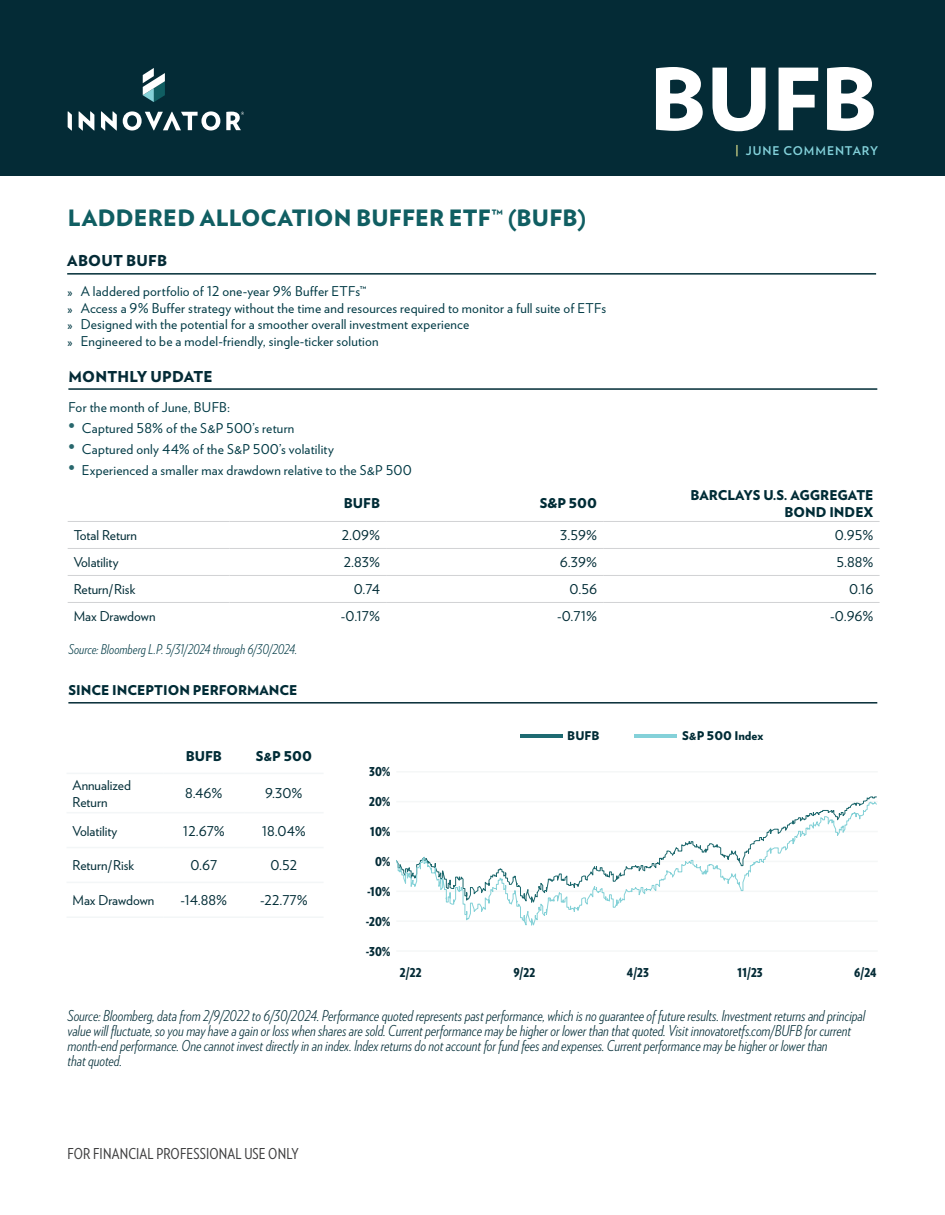
<style>
.page{position:relative;width:945px;height:1215px;background:#fff}
.page>*{position:absolute;margin:0;border:0;box-sizing:border-box;transform-origin:0 0}
.t1{font:900 85.5px "Verlag";color:#fff}
.t2{font:900 22.5px "Verlag";letter-spacing:.01em;color:#105e62}
.t3{font:italic 300 15px/15px "Verlag Condensed";color:#002c36}
.t4{font:15px "Verlag Condensed";letter-spacing:.01em;color:#3e3e3f}
.t5{font:900 15px "Verlag";letter-spacing:.015em;color:#042b36}
.Bullets{font:13.5px "Verlag";letter-spacing:.015em;color:#003a45}
.t6{font:13.5px/16.5px "Verlag";color:#002c36}
.t7{font:900 13.5px/16.5px "Verlag";color:#002c36;text-align:right}
.Bullets-2{font:italic 300 13.5px "Verlag Condensed";letter-spacing:.005em;color:#003a45}
.t8{font:900 13.5px "Verlag Condensed";color:#042b36}
.t9{font:700 12px "Verlag";letter-spacing:.075em;color:#83d1da}
.t10{font:900 12px "Verlag";color:#002c36}
.s1{font-weight:700;font-size:15px;color:#28676d}
.s2{color:#eeee92}
</style>
<div class="page">
<div style="left:0;top:0;width:945px;height:176px;background:#042b36"></div>
<svg style="left:101px;top:111px;width:16px;height:20px"></svg>
<svg style="left:123px;top:111px;width:97px;height:19px"></svg>
<svg style="left:79px;top:111px;width:15px;height:20px"></svg>
<svg style="left:68px;top:111px;width:4px;height:20px"></svg>
<svg style="left:143px;top:68px;width:22px;height:34px"></svg>
<svg style="left:226px;top:112px;width:18px;height:18px"></svg>
<hr style="left:68px;top:521px;width:162px;height:1px;background:#d1d2d4">
<hr style="left:230px;top:521px;width:156px;height:1px;background:#d1d2d4">
<hr style="left:386px;top:521px;width:217px;height:1px;background:#d1d2d4">
<hr style="left:603px;top:521px;width:277px;height:1px;background:#d1d2d4">
<hr style="left:68px;top:548px;width:162px;height:1px;background:#d1d2d4">
<hr style="left:230px;top:548px;width:156px;height:1px;background:#d1d2d4">
<hr style="left:386px;top:548px;width:217px;height:1px;background:#d1d2d4">
<hr style="left:603px;top:548px;width:277px;height:1px;background:#d1d2d4">
<hr style="left:68px;top:575px;width:162px;height:1px;background:#d1d2d4">
<hr style="left:230px;top:575px;width:156px;height:1px;background:#d1d2d4">
<hr style="left:386px;top:575px;width:217px;height:1px;background:#d1d2d4">
<hr style="left:603px;top:575px;width:277px;height:1px;background:#d1d2d4">
<hr style="left:68px;top:602px;width:162px;height:1px;background:#d1d2d4">
<hr style="left:230px;top:602px;width:156px;height:1px;background:#d1d2d4">
<hr style="left:386px;top:602px;width:217px;height:1px;background:#d1d2d4">
<hr style="left:603px;top:602px;width:277px;height:1px;background:#d1d2d4">
<hr style="left:67px;top:773px;width:97px;height:1px;background:#f3f6f7">
<hr style="left:164px;top:773px;width:80px;height:1px;background:#f3f6f7">
<hr style="left:244px;top:773px;width:80px;height:1px;background:#f3f6f7">
<hr style="left:67px;top:812px;width:97px;height:1px;background:#f3f6f7">
<hr style="left:164px;top:812px;width:80px;height:1px;background:#f3f6f7">
<hr style="left:244px;top:812px;width:80px;height:1px;background:#f3f6f7">
<hr style="left:67px;top:847px;width:97px;height:1px;background:#f3f6f7">
<hr style="left:164px;top:847px;width:80px;height:1px;background:#f3f6f7">
<hr style="left:244px;top:847px;width:80px;height:1px;background:#f3f6f7">
<hr style="left:67px;top:882px;width:97px;height:1px;background:#f3f6f7">
<hr style="left:164px;top:882px;width:80px;height:1px;background:#f3f6f7">
<hr style="left:244px;top:882px;width:80px;height:1px;background:#f3f6f7">
<hr style="left:67px;top:916px;width:97px;height:2px;background:#f3f6f7">
<hr style="left:164px;top:916px;width:80px;height:2px;background:#f3f6f7">
<hr style="left:244px;top:916px;width:80px;height:2px;background:#f3f6f7">
<hr style="left:520px;top:735px;width:42px;height:3px;background:#1e6b72">
<hr style="left:634px;top:735px;width:43px;height:3px;background:#84d1d9">
<hr style="left:396px;top:801px;width:482px;height:1px;background:#f5f7f7">
<hr style="left:396px;top:831px;width:482px;height:1px;background:#f5f7f7">
<hr style="left:396px;top:950px;width:482px;height:2px;background:#f5f7f7">
<hr style="left:396px;top:920px;width:482px;height:2px;background:#f5f7f7">
<hr style="left:396px;top:891px;width:482px;height:1px;background:#f5f7f7">
<hr style="left:396px;top:861px;width:482px;height:1px;background:#f5f7f7">
<hr style="left:396px;top:771px;width:482px;height:2px;background:#f5f7f7">
<svg style="left:396px;top:800px;width:480px;height:126px"></svg>
<hr style="left:68px;top:388px;width:809px;height:2px;background:#002c36">
<hr style="left:67px;top:273px;width:809px;height:2px;background:#002c36">
<hr style="left:68px;top:702px;width:809px;height:2px;background:#042b36">
<p class="t2" style="left:68px;top:199px;width:520px">LADDERED ALLOCATION BUFFER ETF™ (BUFB)</p>
<p class="t5" style="left:67px;top:249px;width:102px">ABOUT BUFB</p>
<p class="Bullets" style="left:67px;top:281px;width:301px">» A laddered portfolio of 12 one-year 9% Buffer ETFs™</p>
<p class="Bullets" style="left:67px;top:298px;width:540px">» Access a 9% Buffer strategy without the time and resources required to monitor a full suite of ETFs</p>
<p class="Bullets" style="left:67px;top:314px;width:404px">» Designed with the potential for a smoother overall investment experience</p>
<p class="Bullets" style="left:67px;top:331px;width:313px">» Engineered to be a model-friendly, single-ticker solution</p>
<p class="t5" style="left:68px;top:364px;width:146px">MONTHLY UPDATE</p>
<p class="Bullets" style="left:68px;top:397px;width:163px">For the month of June, BUFB:</p>
<p class="Bullets" style="left:68px;top:418px;width:227px"><span class="s1">•</span> Captured 58% of the S&amp;P 500’s return</p>
<p class="Bullets" style="left:68px;top:439px;width:267px"><span class="s1">•</span> Captured only 44% of the S&amp;P 500’s volatility</p>
<p class="Bullets" style="left:68px;top:460px;width:345px"><span class="s1">•</span> Experienced a smaller max drawdown relative to the S&amp;P 500</p>
<p class="t1" style="left:649px;top:29px;width:230px">BUFB</p>
<p class="t9" style="left:736px;top:141px;width:144px"><span class="s2">|</span> JUNE COMMENTARY</p>
<p class="t7" style="left:344px;top:495px;width:38px">BUFB</p>
<p class="t7" style="left:540px;top:495px;width:59px">S&amp;P 500</p>
<p class="t7" style="left:690px;top:486px;width:185px">BARCLAYS U.S. AGGREGATE<br>BOND INDEX</p>
<p class="t6" style="left:74px;top:527px;width:65px">Total Return</p>
<p class="t6" style="left:342px;top:527px;width:40px">2.09%</p>
<p class="t6" style="left:560px;top:527px;width:38px">3.59%</p>
<p class="t6" style="left:835px;top:527px;width:40px">0.95%</p>
<p class="t6" style="left:74px;top:554px;width:46px">Volatility</p>
<p class="t6" style="left:344px;top:554px;width:38px">2.83%</p>
<p class="t6" style="left:560px;top:554px;width:39px">6.39%</p>
<p class="t6" style="left:836px;top:554px;width:39px">5.88%</p>
<p class="t6" style="left:74px;top:581px;width:63px">Return/Risk</p>
<p class="t6" style="left:354px;top:581px;width:28px">0.74</p>
<p class="t6" style="left:570px;top:581px;width:29px">0.56</p>
<p class="t6" style="left:849px;top:581px;width:26px">0.16</p>
<p class="t6" style="left:74px;top:608px;width:83px">Max Drawdown</p>
<p class="t6" style="left:341px;top:608px;width:41px">-0.17%</p>
<p class="t6" style="left:557px;top:608px;width:42px">-0.71%</p>
<p class="t6" style="left:830px;top:608px;width:45px">-0.96%</p>
<p class="Bullets-2" style="left:68px;top:640px;width:230px">Source: Bloomberg L.P. 5/31/2024 through 6/30/2024.</p>
<p class="t7" style="left:68px;top:681px;width:231px">SINCE INCEPTION PERFORMANCE</p>
<p class="t7" style="left:186px;top:748px;width:38px">BUFB</p>
<p class="t7" style="left:256px;top:748px;width:58px">S&amp;P 500</p>
<p class="t6" style="left:73px;top:776px;width:60px">Annualized<br>Return</p>
<p class="t6" style="left:185px;top:785px;width:39px">8.46%</p>
<p class="t6" style="left:265px;top:785px;width:39px">9.30%</p>
<p class="t6" style="left:73px;top:822px;width:46px">Volatility</p>
<p class="t6" style="left:183px;top:822px;width:43px">12.67%</p>
<p class="t6" style="left:262px;top:822px;width:46px">18.04%</p>
<p class="t6" style="left:73px;top:857px;width:63px">Return/Risk</p>
<p class="t6" style="left:190px;top:857px;width:28px">0.67</p>
<p class="t6" style="left:270px;top:857px;width:28px">0.52</p>
<p class="t6" style="left:73px;top:891px;width:83px">Max Drawdown</p>
<p class="t6" style="left:181px;top:891px;width:48px">-14.88%</p>
<p class="t6" style="left:260px;top:891px;width:49px">-22.77%</p>
<p class="t8" style="left:369px;top:761px;width:23px">30%</p>
<p class="t8" style="left:369px;top:791px;width:23px">20%</p>
<p class="t8" style="left:370px;top:821px;width:22px">10%</p>
<p class="t8" style="left:375px;top:851px;width:17px">0%</p>
<p class="t8" style="left:367px;top:881px;width:25px">-10%</p>
<p class="t8" style="left:366px;top:911px;width:26px">-20%</p>
<p class="t8" style="left:366px;top:941px;width:26px">-30%</p>
<p class="t8" style="left:400px;top:962px;width:23px">2/22</p>
<p class="t10" style="left:567px;top:725px;width:34px">BUFB</p>
<p class="t10" style="left:682px;top:725px;width:83px">S&amp;P 500 Index</p>
<p class="t8" style="left:513px;top:962px;width:23px">9/22</p>
<p class="t8" style="left:627px;top:962px;width:24px">4/23</p>
<p class="t8" style="left:738px;top:962px;width:27px">11/23</p>
<p class="t8" style="left:854px;top:962px;width:24px">6/24</p>
<p class="t3" style="left:68px;top:1007px;width:799px">Source: Bloomberg, data from 2/9/2022 to 6/30/2024. Performance quoted represents past performance, which is no guarantee of future results. Investment returns and principal value will fluctuate, so you may have a gain or loss when shares are sold. Current performance may be higher or lower than that quoted. Visit innovatoretfs.com/BUFB for current month-end performance. One cannot invest directly in an index. Index returns do not account for fund fees and expenses. Current performance may be higher or lower than</p>
<p class="t3" style="left:68px;top:1052px;width:56px">that quoted.</p>
<p class="t4" style="left:68px;top:1144px;width:233px">FOR FINANCIAL PROFESSIONAL USE ONLY</p>
</div>
